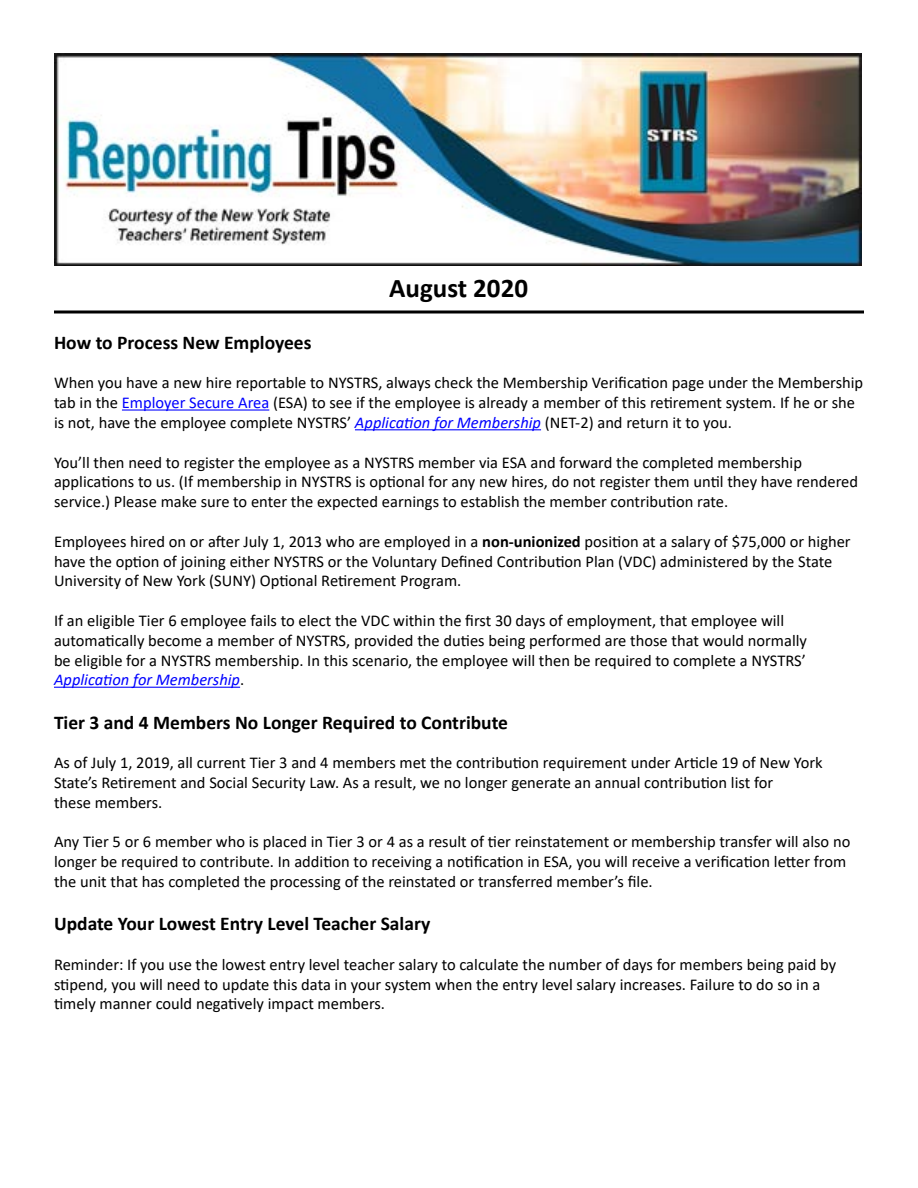
<style>
.page{position:relative;width:918px;height:1188px;background:#fff}
.page>*{position:absolute;margin:0;border:0;box-sizing:border-box;transform-origin:0 0}
.t1{font:700 27px "Calibri";color:#000}
.t2{font:700 19.5px "Calibri";color:#000}
.t3{font:16.5px/19.8px "Calibri";color:#000}
.s1{color:#00f}
.s2{font-style:italic;color:#00f}
.s3{font-weight:700}
</style>
<div class="page">
<hr style="left:122px;top:409px;width:147px;height:2px;background:#00f">
<hr style="left:355px;top:429px;width:186px;height:1px;background:#00f">
<hr style="left:54px;top:687px;width:186px;height:1px;background:#00f">
<svg style="left:54px;top:310px;width:810px;height:4px"></svg>
<img style="left:54px;top:54px;width:807px;height:212px">
<h1 class="t1" style="left:389px;top:269px;width:140px">August 2020</h1>
<p class="t2" style="left:54px;top:328px;width:259px">How to Process New Employees</p>
<p class="t3" style="left:54px;top:373px;width:811px">When you have a new hire reportable to NYSTRS, always check the Membership Verification page under the Membership tab in the <span class="s1">Employer Secure Area</span> (ESA) to see if the employee is already a member of this retirement system. If he or she is not, have the employee complete NYSTRS’ <span class="s2">Application for Membership</span> (NET-2) and return it to you.</p>
<p class="t3" style="left:54px;top:452px;width:806px">You’ll then need to register the employee as a NYSTRS member via ESA and forward the completed membership applications to us. (If membership in NYSTRS is optional for any new hires, do not register them until they have rendered service.) Please make sure to enter the expected earnings to establish the member contribution rate.</p>
<p class="t3" style="left:54px;top:531px;width:798px">Employees hired on or after July 1, 2013 who are employed in a <span class="s3">non-unionized</span> position at a salary of $75,000 or higher have the option of joining either NYSTRS or the Voluntary Defined Contribution Plan (VDC) administered by the State<br>University of New York (SUNY) Optional Retirement Program.</p>
<p class="t3" style="left:54px;top:610px;width:755px">If an eligible Tier 6 employee fails to elect the VDC within the first 30 days of employment, that employee will automatically become a member of NYSTRS, provided the duties being performed are those that would normally be eligible for a NYSTRS membership. In this scenario, the employee will then be required to complete a NYSTRS’ <span class="s2">Application for Membership</span>.</p>
<p class="t2" style="left:54px;top:708px;width:456px">Tier 3 and 4 Members No Longer Required to Contribute</p>
<p class="t3" style="left:54px;top:752px;width:770px">As of July 1, 2019, all current Tier 3 and 4 members met the contribution requirement under Article 19 of New York<br>State’s Retirement and Social Security Law. As a result, we no longer generate an annual contribution list for<br>these members.</p>
<p class="t3" style="left:54px;top:832px;width:798px">Any Tier 5 or 6 member who is placed in Tier 3 or 4 as a result of tier reinstatement or membership transfer will also no longer be required to contribute. In addition to receiving a notification in ESA, you will receive a verification letter from the unit that has completed the processing of the reinstated or transferred member’s file.</p>
<p class="t2" style="left:54px;top:910px;width:378px">Update Your Lowest Entry Level Teacher Salary</p>
<p class="t3" style="left:54px;top:954px;width:784px">Reminder: If you use the lowest entry level teacher salary to calculate the number of days for members being paid by stipend, you will need to update this data in your system when the entry level salary increases. Failure to do so in a timely manner could negatively impact members.</p>
</div>
